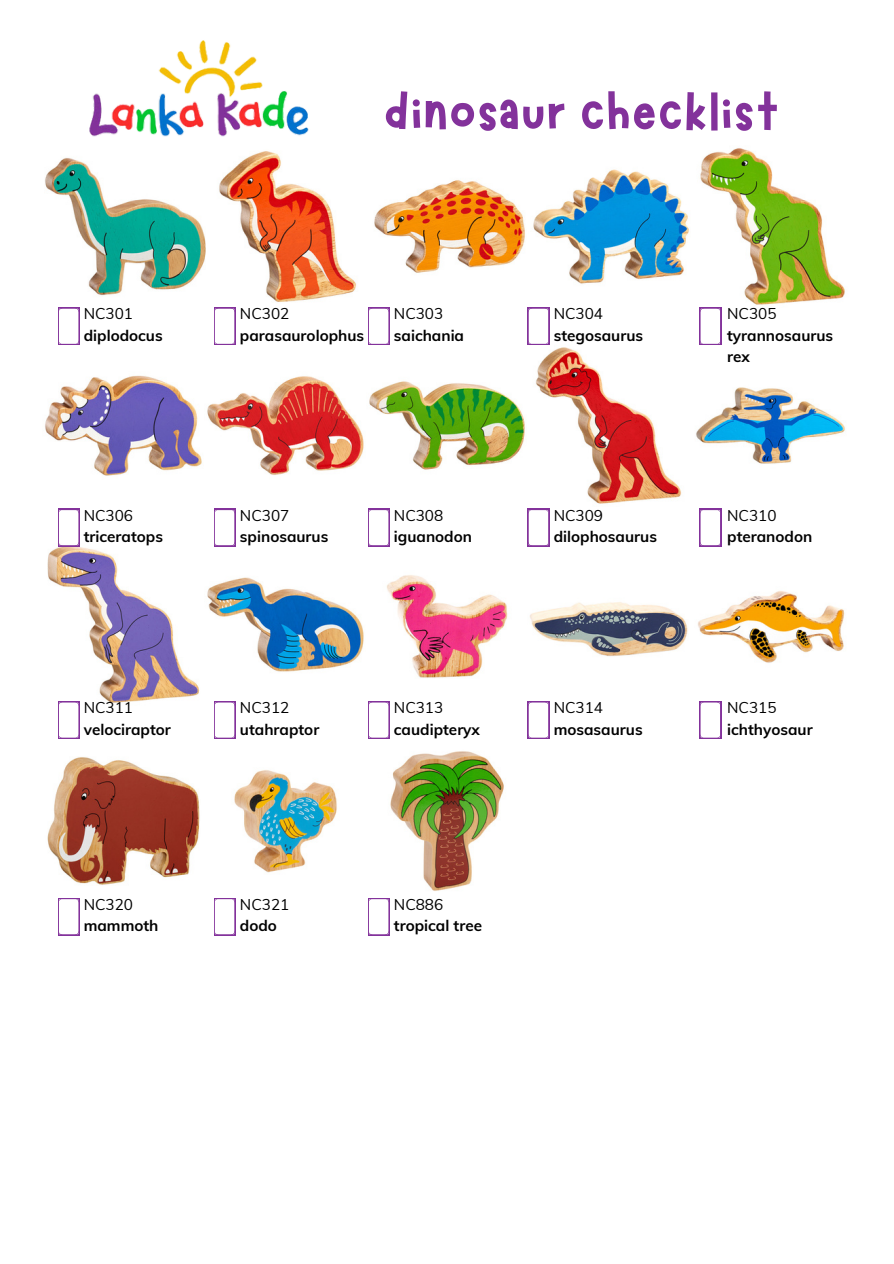
<style>
.page{position:relative;width:894px;height:1264px;background:#fff}
.page>*{position:absolute;margin:0;border:0;box-sizing:border-box;transform-origin:0 0}
.t1{font:65.7px "Marykate";color:#83329b}
.t2{font:700 15.3px/21.3px "Muli";color:#000}
.t3{font:15.3px "Muli";color:#000}
</style>
<div class="page">
<img style="left:47px;top:751px;width:457px;height:150px">
<img style="left:45px;top:148px;width:800px;height:157px">
<img style="left:45px;top:347px;width:800px;height:157px">
<img style="left:47px;top:544px;width:798px;height:161px">
<img style="left:89px;top:40px;width:220px;height:97px">
<svg style="left:58px;top:307px;width:21px;height:38px"></svg>
<svg style="left:214px;top:307px;width:21px;height:38px"></svg>
<svg style="left:368px;top:307px;width:21px;height:38px"></svg>
<svg style="left:527px;top:307px;width:22px;height:38px"></svg>
<svg style="left:699px;top:307px;width:22px;height:38px"></svg>
<svg style="left:58px;top:509px;width:21px;height:37px"></svg>
<svg style="left:214px;top:509px;width:21px;height:37px"></svg>
<svg style="left:368px;top:509px;width:21px;height:37px"></svg>
<svg style="left:527px;top:509px;width:22px;height:37px"></svg>
<svg style="left:699px;top:509px;width:22px;height:37px"></svg>
<svg style="left:58px;top:701px;width:21px;height:37px"></svg>
<svg style="left:214px;top:701px;width:21px;height:37px"></svg>
<svg style="left:368px;top:701px;width:21px;height:37px"></svg>
<svg style="left:527px;top:701px;width:22px;height:37px"></svg>
<svg style="left:699px;top:701px;width:22px;height:37px"></svg>
<svg style="left:58px;top:898px;width:21px;height:37px"></svg>
<svg style="left:214px;top:898px;width:21px;height:37px"></svg>
<svg style="left:368px;top:898px;width:21px;height:37px"></svg>
<h1 class="t1" style="left:383px;top:71px;width:398px">dinosaur checklist</h1>
<p class="t3" style="left:84px;top:303px;width:51px">NC301</p>
<p class="t2" style="left:84px;top:324px;width:80px">diplodocus</p>
<p class="t3" style="left:240px;top:303px;width:51px">NC302</p>
<p class="t2" style="left:240px;top:324px;width:126px">parasaurolophus</p>
<p class="t3" style="left:394px;top:303px;width:51px">NC303</p>
<p class="t2" style="left:394px;top:324px;width:72px">saichania</p>
<p class="t3" style="left:553px;top:303px;width:51px">NC304</p>
<p class="t2" style="left:553px;top:324px;width:91px">stegosaurus</p>
<p class="t3" style="left:727px;top:303px;width:51px">NC305</p>
<p class="t2" style="left:727px;top:324px;width:107px">tyrannosaurus rex</p>
<p class="t3" style="left:84px;top:504px;width:51px">NC306</p>
<p class="t2" style="left:84px;top:525px;width:81px">triceratops</p>
<p class="t3" style="left:240px;top:504px;width:51px">NC307</p>
<p class="t2" style="left:240px;top:525px;width:90px">spinosaurus</p>
<p class="t3" style="left:394px;top:504px;width:51px">NC308</p>
<p class="t2" style="left:394px;top:525px;width:80px">iguanodon</p>
<p class="t3" style="left:553px;top:504px;width:51px">NC309</p>
<p class="t2" style="left:553px;top:525px;width:105px">dilophosaurus</p>
<p class="t3" style="left:727px;top:504px;width:51px">NC310</p>
<p class="t2" style="left:727px;top:525px;width:87px">pteranodon</p>
<p class="t3" style="left:84px;top:696px;width:51px">NC311</p>
<p class="t2" style="left:84px;top:717px;width:89px">velociraptor</p>
<p class="t3" style="left:240px;top:696px;width:51px">NC312</p>
<p class="t2" style="left:240px;top:717px;width:81px">utahraptor</p>
<p class="t3" style="left:394px;top:696px;width:51px">NC313</p>
<p class="t2" style="left:394px;top:717px;width:87px">caudipteryx</p>
<p class="t3" style="left:553px;top:696px;width:51px">NC314</p>
<p class="t2" style="left:553px;top:717px;width:90px">mosasaurus</p>
<p class="t3" style="left:727px;top:696px;width:51px">NC315</p>
<p class="t2" style="left:727px;top:717px;width:87px">ichthyosaur</p>
<p class="t3" style="left:84px;top:893px;width:51px">NC320</p>
<p class="t2" style="left:84px;top:914px;width:76px">mammoth</p>
<p class="t3" style="left:240px;top:893px;width:51px">NC321</p>
<p class="t2" style="left:240px;top:914px;width:39px">dodo</p>
<p class="t3" style="left:394px;top:893px;width:51px">NC886</p>
<p class="t2" style="left:394px;top:914px;width:90px">tropical tree</p>
</div>
